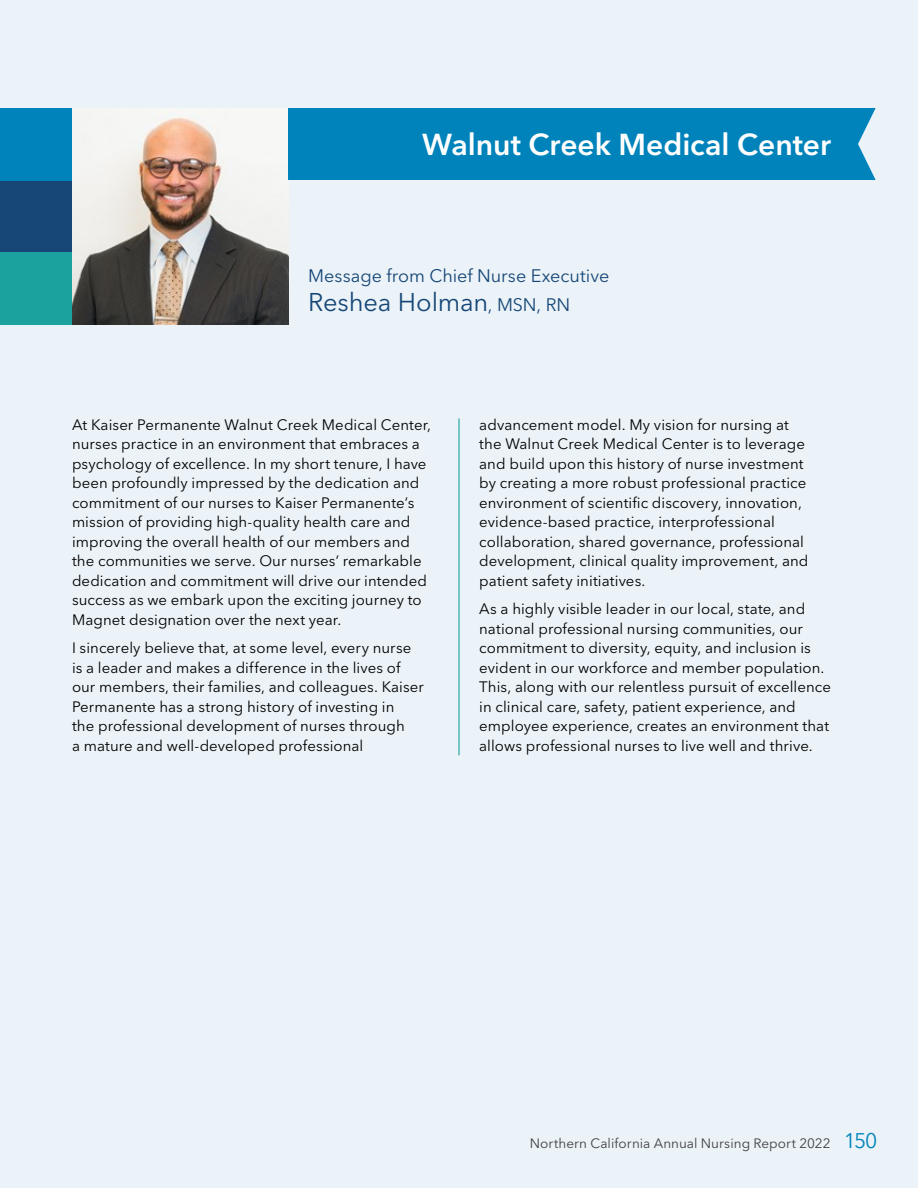
<style>
.page{position:relative;width:918px;height:1188px;background:#ebf3f8}
.page>*{position:absolute;margin:0;border:0;box-sizing:border-box;transform-origin:0 0}
.Section_Title_Medica{font:600 30px "Avenir Next LT Pro";color:#fff}
.Heading_1{font:25.5px "Avenir Next LT Pro";letter-spacing:-.005em;color:#164777}
.Heading_1-2{font:18px "Avenir Next LT Pro";color:#164777}
.Body_Text{font:15px/19.5px "Avenir Next LT Pro";letter-spacing:.005em;color:#000}
.t1{font:13.5px "Avenir Next LT Pro";letter-spacing:.005em;color:#414042}
.s1{font-size:18px}
.s2{font-size:21px;color:#0083bb}
</style>
<div class="page">
<div style="left:0;top:180px;width:72px;height:72px;background:#164777"></div>
<div style="left:0;top:108px;width:72px;height:72px;background:#0083bb"></div>
<div style="left:0;top:252px;width:72px;height:72px;background:#1ba29f"></div>
<hr style="left:458px;top:418px;width:2px;height:337px;background:#1ba29f">
<img style="left:72px;top:108px;width:216px;height:216px">
<div style="left:288px;top:108px;width:588px;height:72px;background:#0083bb"></div>
<h1 class="Section_Title_Medica" style="left:422px;top:127px;width:410px">Walnut Creek Medical Center</h1>
<h2 class="Heading_1-2" style="left:308px;top:265px;width:303px">Message from Chief Nurse Executive</h2>
<h2 class="Heading_1" style="left:308px;top:286px;width:264px">Reshea Holman<span class="s1">, MSN, RN</span></h2>
<p class="Body_Text" style="left:72px;top:415px;width:361px">At Kaiser Permanente Walnut Creek Medical Center, nurses practice in an environment that embraces a psychology of excellence. In my short tenure, I have been profoundly impressed by the dedication and commitment of our nurses to Kaiser Permanente’s mission of providing high-quality health care and improving the overall health of our members and the communities we serve. Our nurses’ remarkable dedication and commitment will drive our intended success as we embark upon the exciting journey to Magnet designation over the next year.</p>
<p class="Body_Text" style="left:72px;top:638px;width:354px">I sincerely believe that, at some level, every nurse is a leader and makes a difference in the lives of our members, their families, and colleagues. Kaiser Permanente has a strong history of investing in<br>the professional development of nurses through<br>a mature and well-developed professional</p>
<p class="Body_Text" style="left:479px;top:415px;width:331px">advancement model. My vision for nursing at the Walnut Creek Medical Center is to leverage and build upon this history of nurse investment by creating a more robust professional practice environment of scientific discovery, innovation, evidence-based practice, interprofessional collaboration, shared governance, professional development, clinical quality improvement, and patient safety initiatives.</p>
<p class="Body_Text" style="left:479px;top:599px;width:353px">As a highly visible leader in our local, state, and national professional nursing communities, our commitment to diversity, equity, and inclusion is evident in our workforce and member population.<br>This, along with our relentless pursuit of excellence in clinical care, safety, patient experience, and employee experience, creates an environment that allows professional nurses to live well and thrive.</p>
<p class="t1" style="left:530px;top:1135px;width:349px">Northern California Annual Nursing Report 2022 <span class="s2">150</span></p>
</div>
